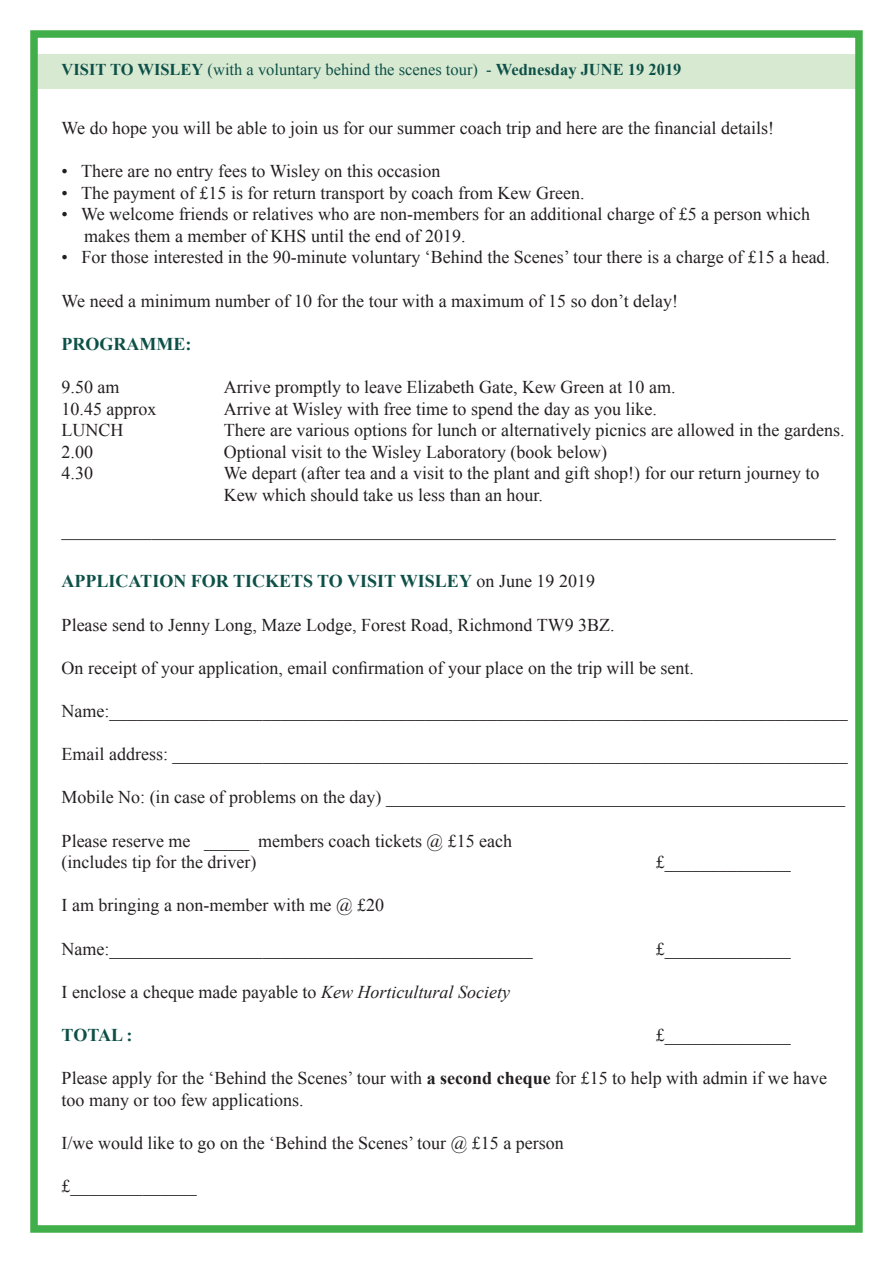
<style>
.page{position:relative;width:893px;height:1263px;background:#fff}
.page>*{position:absolute;margin:0;border:0;box-sizing:border-box;transform-origin:0 0}
.t1{font:18px/21.6px "Times New Roman";color:#231f20}
.t2{font:700 18px "Times New Roman";color:#0d5047}
.t3{font:16.5px "Times New Roman";color:#0d5047}
.s1{font-weight:700}
.s2{font-weight:400;color:#231f20}
.s3{font-style:italic}
</style>
<div class="page">
<div style="left:34px;top:54px;width:825px;height:34px;background:#d8e9d2"></div>
<div style="left:30px;top:30px;width:833px;height:1203px;border:8px solid #40ae49"></div>
<p class="t3" style="left:62px;top:59px;width:621px"><span class="s1">VISIT TO WISLEY</span> (with a voluntary behind the scenes tour) - <span class="s1">Wednesday JUNE 19 2019</span></p>
<p class="t1" style="left:62px;top:117px;width:714px">We do hope you will be able to join us for our summer coach trip and here are the financial details!</p>
<p class="t1" style="left:62px;top:160px;width:380px">• There are no entry fees to Wisley on this occasion</p>
<p class="t1" style="left:62px;top:181px;width:524px">• The payment of £15 is for return transport by coach from Kew Green.</p>
<p class="t1" style="left:84px;top:203px;width:727px;text-indent:-22px">• We welcome friends or relatives who are non-members for an additional charge of £5 a person which makes them a member of KHS until the end of 2019.</p>
<p class="t1" style="left:62px;top:246px;width:770px">• For those interested in the 90-minute voluntary ‘Behind the Scenes’ tour there is a charge of £15 a head.</p>
<p class="t1" style="left:62px;top:289px;width:618px">We need a minimum number of 10 for the tour with a maximum of 15 so don’t delay!</p>
<p class="t2" style="left:62px;top:331px;width:131px">PROGRAMME:</p>
<p class="t1" style="left:62px;top:376px;width:59px">9.50 am</p>
<p class="t1" style="left:224px;top:376px;width:453px">Arrive promptly to leave Elizabeth Gate, Kew Green at 10 am.</p>
<p class="t1" style="left:62px;top:397px;width:96px">10.45 approx</p>
<p class="t1" style="left:224px;top:397px;width:435px">Arrive at Wisley with free time to spend the day as you like.</p>
<p class="t1" style="left:62px;top:419px;width:63px">LUNCH</p>
<p class="t1" style="left:224px;top:419px;width:622px">There are various options for lunch or alternatively picnics are allowed in the gardens.</p>
<p class="t1" style="left:62px;top:441px;width:33px">2.00</p>
<p class="t1" style="left:224px;top:441px;width:385px">Optional visit to the Wisley Laboratory (book below)</p>
<p class="t1" style="left:62px;top:462px;width:33px">4.30</p>
<p class="t1" style="left:224px;top:462px;width:597px">We depart (after tea and a visit to the plant and gift shop!) for our return journey to<br>Kew which should take us less than an hour.</p>
<p class="t1" style="left:62px;top:527px;width:776px">———————————————————————————————————————————</p>
<p class="t2" style="left:62px;top:569px;width:535px">APPLICATION FOR TICKETS TO VISIT WISLEY <span class="s2">on June 19 2019</span></p>
<p class="t1" style="left:62px;top:613px;width:555px">Please send to Jenny Long, Maze Lodge, Forest Road, Richmond TW9 3BZ.</p>
<p class="t1" style="left:62px;top:657px;width:634px">On receipt of your application, email confirmation of your place on the trip will be sent.</p>
<p class="t1" style="left:62px;top:700px;width:787px">Name:__________________________________________________________________________________</p>
<p class="t1" style="left:62px;top:743px;width:787px">Email address: ___________________________________________________________________________</p>
<p class="t1" style="left:62px;top:786px;width:785px">Mobile No: (in case of problems on the day) ___________________________________________________</p>
<p class="t1" style="left:62px;top:829px;width:452px">Please reserve me _____ members coach tickets @ £15 each</p>
<p class="t1" style="left:62px;top:851px;width:196px">(includes tip for the driver)</p>
<p class="t1" style="left:656px;top:851px;width:136px">£______________</p>
<p class="t1" style="left:62px;top:894px;width:324px">I am bringing a non-member with me @ £20</p>
<p class="t1" style="left:62px;top:937px;width:472px">Name:_______________________________________________</p>
<p class="t1" style="left:656px;top:937px;width:136px">£______________</p>
<p class="t1" style="left:62px;top:981px;width:450px">I enclose a cheque made payable to <span class="s3">Kew Horticultural Society</span></p>
<p class="t2" style="left:62px;top:1022px;width:72px">TOTAL :</p>
<p class="t1" style="left:656px;top:1024px;width:136px">£______________</p>
<p class="t1" style="left:62px;top:1067px;width:767px">Please apply for the ‘Behind the Scenes’ tour with <span class="s1">a second cheque</span> for £15 to help with admin if we have too many or too few applications.</p>
<p class="t1" style="left:62px;top:1132px;width:504px">I/we would like to go on the ‘Behind the Scenes’ tour @ £15 a person</p>
<p class="t1" style="left:62px;top:1175px;width:136px">£______________</p>
</div>
